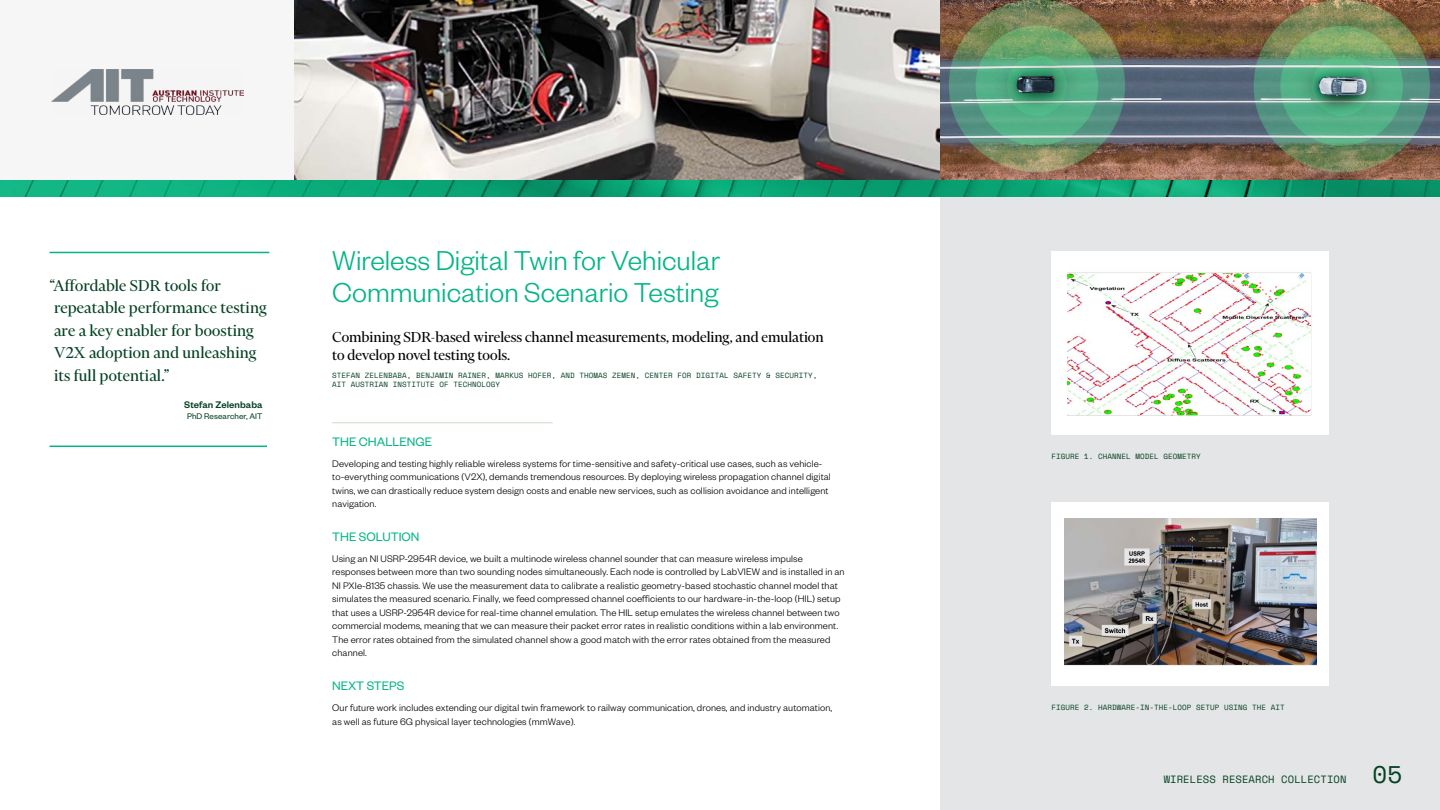
<style>
.page{position:relative;width:1440px;height:810px;background:#fff}
.page>*{position:absolute;margin:0;border:0;box-sizing:border-box;transform-origin:0 0}
.Headline__Sans_40_42{font:300 30px/31.5px "Founders Grotesk";color:#03b585}
.t1{font:24px "Space Mono";color:#044123}
.Quote___Serif_24pt{font:18px/22.5px "Financier Display";letter-spacing:.01em;color:#044123}
.Subheadline___Serif{font:16.5px/18px "Financier Display";color:#000}
.Subheadline__Sans_18{font:13.5px "Founders Grotesk";color:#03b585}
.Subheadline_w_Rule_A{font:13.5px "Founders Grotesk";color:#03b585}
.Body__Sans_14_16_Bla{font:300 10.5px/13.5px "Founders Grotesk";letter-spacing:.01em;color:#000}
.t2{font:10.5px "Space Mono";letter-spacing:.01em;color:#044123}
.Quote_Author___Sans{font:500 10.5px "Founders Grotesk";letter-spacing:.01em;color:#044123}
.Quote_Author_Title{font:9px "Founders Grotesk";letter-spacing:.005em;color:#044123}
.Author_Byline{font:7.5px/9px "Space Mono";letter-spacing:.01em;color:#044123}
.Detail___Space_Mono{font:7.5px "Space Mono";letter-spacing:.01em;color:#044123}
</style>
<div class="page">
<div style="left:940px;top:196px;width:500px;height:614px;background:#e4e5e6"></div>
<img style="left:0;top:180px;width:1440px;height:16px">
<hr style="left:50px;top:252px;width:219px;height:1px;background:#03b585">
<hr style="left:50px;top:446px;width:217px;height:1px;background:#03b585">
<div style="left:1052px;top:251px;width:277px;height:184px;background:#fff"></div>
<img style="left:1068px;top:272px;width:244px;height:144px">
<div style="left:1052px;top:502px;width:277px;height:184px;background:#fff"></div>
<img style="left:1064px;top:519px;width:252px;height:147px">
<hr style="left:332px;top:422px;width:221px;height:1px;background:#ccdcc8">
<div style="left:0;top:0;width:295px;height:180px;background:#f6f6f6"></div>
<img style="left:51px;top:69px;width:193px;height:45px">
<img style="left:295px;top:0;width:645px;height:180px">
<img style="left:940px;top:0;width:500px;height:180px">
<p class="Quote___Serif_24pt" style="left:50px;top:274px;width:219px">“Affordable SDR tools for repeatable performance testing are a key enabler for boosting<br>V2X adoption and unleashing its full potential.”</p>
<p class="Quote_Author___Sans" style="left:184px;top:398px;width:80px">Stefan Zelenbaba</p>
<p class="Quote_Author_Title" style="left:187px;top:411px;width:77px">PhD Researcher, AIT</p>
<p class="Headline__Sans_40_42" style="left:332px;top:243px;width:389px">Wireless Digital Twin for Vehicular<br>Communication Scenario Testing</p>
<p class="Subheadline___Serif" style="left:332px;top:328px;width:493px">Combining SDR-based wireless channel measurements, modeling, and emulation to develop novel testing tools.</p>
<p class="Author_Byline" style="left:332px;top:371px;width:487px">STEFAN ZELENBABA, BENJAMIN RAINER, MARKUS HOFER, AND THOMAS ZEMEN, CENTER FOR DIGITAL SAFETY &amp; SECURITY,<br>AIT AUSTRIAN INSTITUTE OF TECHNOLOGY</p>
<p class="Subheadline_w_Rule_A" style="left:332px;top:433px;width:102px">THE CHALLENGE</p>
<p class="Body__Sans_14_16_Bla" style="left:332px;top:456px;width:500px">Developing and testing highly reliable wireless systems for time-sensitive and safety-critical use cases, such as vehicle&shy;to-everything communications (V2X), demands tremendous resources. By deploying wireless propagation channel digital twins, we can drastically reduce system design costs and enable new services, such as collision avoidance and intelligent navigation.</p>
<p class="Subheadline__Sans_18" style="left:332px;top:528px;width:89px">THE SOLUTION</p>
<p class="Body__Sans_14_16_Bla" style="left:332px;top:551px;width:514px">Using an NI USRP-2954R device, we built a multinode wireless channel sounder that can measure wireless impulse responses between more than two sounding nodes simultaneously. Each node is controlled by LabVIEW and is installed in an NI PXIe-8135 chassis. We use the measurement data to calibrate a realistic geometry-based stochastic channel model that simulates the measured scenario. Finally, we feed compressed channel coefficients to our hardware-in-the-loop (HIL) setup that uses a USRP-2954R device for real-time channel emulation. The HIL setup emulates the wireless channel between two commercial modems, meaning that we can measure their packet error rates in realistic conditions within a lab environment.<br>The error rates obtained from the simulated channel show a good match with the error rates obtained from the measured channel.</p>
<p class="Subheadline__Sans_18" style="left:332px;top:678px;width:74px">NEXT STEPS</p>
<p class="Body__Sans_14_16_Bla" style="left:332px;top:701px;width:502px">Our future work includes extending our digital twin framework to railway communication, drones, and industry automation, as well as future 6G physical layer technologies (mmWave).</p>
<p class="Detail___Space_Mono" style="left:1052px;top:451px;width:151px">FIGURE 1. CHANNEL MODEL GEOMETRY</p>
<p class="Detail___Space_Mono" style="left:1052px;top:702px;width:235px">FIGURE 2. HARDWARE-IN-THE-LOOP SETUP USING THE AIT</p>
<p class="t2" style="left:1164px;top:772px;width:184px">WIRELESS RESEARCH COLLECTION</p>
<h2 class="t1" style="left:1372px;top:757px;width:31px">05</h2>
</div>
